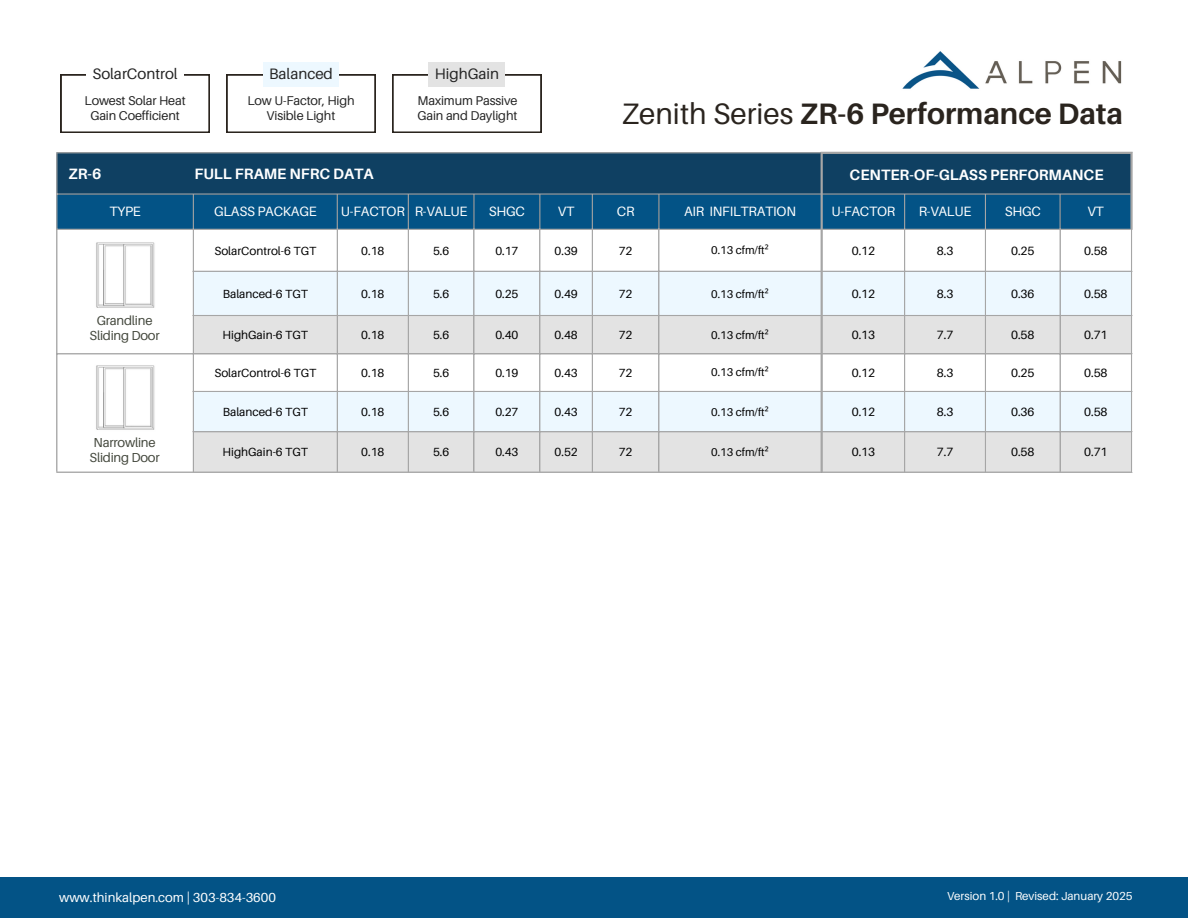
<style>
.page{position:relative;width:1188px;height:918px;background:#fff}
.page>*{position:absolute;margin:0;border:0;box-sizing:border-box;transform-origin:0 0}
.t1{font:700 29.55px "Aileron";color:#2a241e}
.t2{font:15.15px "Aileron";color:#242424}
.t3{font:700 15px "Aileron";color:#fff}
.t4{font:13.5px "Aileron";letter-spacing:-.015em;color:#fff}
.t5{font:13.05px/15.1px "Aileron";letter-spacing:-.015em;color:#44483d;text-align:center}
.t6{font:13.05px "Aileron";color:#fff}
.t7{font:12.75px/14.9px "Aileron";letter-spacing:-.01em;color:#242424;text-align:center}
.t8{font:12px "Aileron";color:#000}
.t9{font:11.85px "Aileron";color:#000}
.t10{font:11.55px "Aileron";color:#fff}
.t11{font:11.25px "Aileron";color:#000}
.s1{font-weight:400}
.s2{font-family:"Noto Sans"}
</style>
<div class="page">
<div style="left:57px;top:153px;width:1073px;height:41px;background:#0f4062"></div>
<div style="left:57px;top:195px;width:1073px;height:34px;background:#035386"></div>
<svg style="left:57px;top:230px;width:1074px;height:162px"></svg>
<div style="left:194px;top:272px;width:937px;height:43px;background:#edf8ff"></div>
<svg style="left:194px;top:316px;width:937px;height:156px;fill:#e3e3e3"></svg>
<hr style="left:56px;top:153px;width:1px;height:319px;background:#a6a6a6">
<hr style="left:193px;top:195px;width:1px;height:277px;background:#a6a6a6">
<hr style="left:337px;top:195px;width:1px;height:277px;background:#a6a6a6">
<hr style="left:408px;top:195px;width:1px;height:277px;background:#a6a6a6">
<hr style="left:473px;top:195px;width:2px;height:277px;background:#a6a6a6">
<hr style="left:539px;top:195px;width:1px;height:277px;background:#a6a6a6">
<hr style="left:592px;top:195px;width:1px;height:277px;background:#a6a6a6">
<hr style="left:658px;top:195px;width:1px;height:277px;background:#a6a6a6">
<hr style="left:904px;top:195px;width:1px;height:277px;background:#a6a6a6">
<hr style="left:985px;top:195px;width:1px;height:277px;background:#a6a6a6">
<hr style="left:1060px;top:195px;width:1px;height:277px;background:#a6a6a6">
<hr style="left:1131px;top:230px;width:1px;height:242px;background:#a6a6a6">
<hr style="left:56px;top:152px;width:765px;height:1px;background:#a6a6a6">
<hr style="left:56px;top:194px;width:1074px;height:1px;background:#a6a6a6">
<hr style="left:56px;top:229px;width:1074px;height:1px;background:#a6a6a6">
<hr style="left:193px;top:271px;width:939px;height:1px;background:#a6a6a6">
<hr style="left:193px;top:315px;width:939px;height:1px;background:#a6a6a6">
<hr style="left:56px;top:353px;width:1076px;height:1px;background:#a6a6a6">
<hr style="left:193px;top:391px;width:939px;height:1px;background:#a6a6a6">
<hr style="left:193px;top:431px;width:939px;height:1px;background:#a6a6a6">
<hr style="left:56px;top:472px;width:1076px;height:1px;background:#a6a6a6">
<hr style="left:821px;top:154px;width:2px;height:319px;background:#a6a6a6">
<hr style="left:1130px;top:154px;width:3px;height:76px;background:#a6a6a6">
<hr style="left:821px;top:152px;width:312px;height:2px;background:#a6a6a6">
<svg style="left:227px;top:75px;width:148px;height:58px"></svg>
<svg style="left:393px;top:75px;width:148px;height:58px"></svg>
<img style="left:902px;top:51px;width:220px;height:38px">
<svg style="left:61px;top:75px;width:148px;height:58px"></svg>
<div style="left:0;top:878px;width:1188px;height:40px;background:#035386"></div>
<div style="left:263px;top:63px;width:76px;height:24px;background:#edf8ff"></div>
<div style="left:429px;top:63px;width:76px;height:24px;background:#e3e3e3"></div>
<div style="left:86px;top:63px;width:98px;height:24px;background:#fff"></div>
<img style="left:92px;top:241px;width:65px;height:71px">
<img style="left:92px;top:363px;width:65px;height:67px">
<p class="t2" style="left:435px;top:64px;width:66px">HighGain</p>
<p class="t7" style="left:417px;top:93px;width:101px;text-align:left">Maximum Passive<br>Gain and Daylight</p>
<p class="t2" style="left:93px;top:64px;width:87px">SolarControl</p>
<p class="t7" style="left:84px;top:93px;width:103px">Lowest Solar Heat<br>Gain Coefficient</p>
<p class="t1" style="left:622px;top:96px;width:503px"><span class="s1">Zenith Series</span> ZR-6 Performance Data</p>
<p class="t2" style="left:269px;top:64px;width:65px">Balanced</p>
<p class="t7" style="left:247px;top:93px;width:109px">Low U-Factor, High<br>Visible Light</p>
<h2 class="t3" style="left:68px;top:165px;width:34px">ZR-6</h2>
<h2 class="t3" style="left:195px;top:165px;width:181px">FULL FRAME NFRC DATA</h2>
<h3 class="t3" style="left:850px;top:165px;width:256px">CENTER-OF-GLASS PERFORMANCE</h3>
<h2 class="t4" style="left:109px;top:203px;width:33px">TYPE</h2>
<h3 class="t4" style="left:214px;top:203px;width:104px">GLASS PACKAGE</h3>
<h2 class="t4" style="left:341px;top:203px;width:65px">U-FACTOR</h2>
<h3 class="t4" style="left:415px;top:203px;width:54px">R-VALUE</h3>
<p class="t4" style="left:489px;top:203px;width:38px">SHGC</p>
<h1 class="t4" style="left:558px;top:203px;width:18px">VT</h1>
<p class="t4" style="left:617px;top:203px;width:19px">CR</p>
<p class="t4" style="left:684px;top:203px;width:114px">AIR INFILTRATION</p>
<p class="t4" style="left:832px;top:203px;width:65px">U-FACTOR</p>
<p class="t4" style="left:919px;top:203px;width:54px">R-VALUE</p>
<p class="t4" style="left:1005px;top:203px;width:38px">SHGC</p>
<p class="t4" style="left:1087px;top:203px;width:18px">VT</p>
<p class="t9" style="left:214px;top:243px;width:103px">SolarControl-6 TGT</p>
<p class="t9" style="left:361px;top:243px;width:25px">0.18</p>
<p class="t9" style="left:433px;top:243px;width:18px">5.6</p>
<p class="t9" style="left:495px;top:243px;width:25px">0.17</p>
<p class="t9" style="left:555px;top:243px;width:25px">0.39</p>
<p class="t9" style="left:619px;top:243px;width:15px">72</p>
<p class="t11" style="left:711px;top:243px;width:59px">0.13 cfm/ft<span class="s2">²</span></p>
<p class="t8" style="left:852px;top:243px;width:25px">0.12</p>
<p class="t8" style="left:937px;top:243px;width:18px">8.3</p>
<p class="t8" style="left:1011px;top:243px;width:25px">0.25</p>
<p class="t8" style="left:1084px;top:243px;width:25px">0.58</p>
<p class="t9" style="left:223px;top:286px;width:87px">Balanced-6 TGT</p>
<p class="t9" style="left:361px;top:286px;width:25px">0.18</p>
<p class="t9" style="left:433px;top:286px;width:18px">5.6</p>
<p class="t9" style="left:495px;top:286px;width:25px">0.25</p>
<p class="t9" style="left:555px;top:286px;width:25px">0.49</p>
<p class="t9" style="left:619px;top:286px;width:15px">72</p>
<p class="t11" style="left:711px;top:287px;width:59px">0.13 cfm/ft<span class="s2">²</span></p>
<p class="t8" style="left:852px;top:286px;width:25px">0.12</p>
<p class="t8" style="left:937px;top:286px;width:18px">8.3</p>
<p class="t8" style="left:1011px;top:286px;width:25px">0.36</p>
<p class="t8" style="left:1084px;top:286px;width:25px">0.58</p>
<p class="t9" style="left:223px;top:327px;width:87px">HighGain-6 TGT</p>
<p class="t9" style="left:361px;top:327px;width:25px">0.18</p>
<p class="t9" style="left:433px;top:327px;width:18px">5.6</p>
<p class="t9" style="left:495px;top:327px;width:25px">0.40</p>
<p class="t9" style="left:555px;top:327px;width:25px">0.48</p>
<p class="t9" style="left:619px;top:327px;width:15px">72</p>
<p class="t11" style="left:711px;top:328px;width:59px">0.13 cfm/ft<span class="s2">²</span></p>
<p class="t8" style="left:852px;top:327px;width:25px">0.13</p>
<p class="t8" style="left:937px;top:327px;width:18px">7.7</p>
<p class="t8" style="left:1011px;top:327px;width:25px">0.58</p>
<p class="t8" style="left:1084px;top:327px;width:25px">0.71</p>
<p class="t9" style="left:214px;top:366px;width:103px">SolarControl-6 TGT</p>
<p class="t9" style="left:361px;top:366px;width:25px">0.18</p>
<p class="t9" style="left:433px;top:366px;width:18px">5.6</p>
<p class="t9" style="left:495px;top:366px;width:25px">0.19</p>
<p class="t9" style="left:555px;top:366px;width:25px">0.43</p>
<p class="t9" style="left:619px;top:366px;width:15px">72</p>
<p class="t11" style="left:711px;top:365px;width:59px">0.13 cfm/ft<span class="s2">²</span></p>
<p class="t8" style="left:852px;top:366px;width:25px">0.12</p>
<p class="t8" style="left:937px;top:366px;width:18px">8.3</p>
<p class="t8" style="left:1011px;top:366px;width:25px">0.25</p>
<p class="t8" style="left:1084px;top:366px;width:25px">0.58</p>
<p class="t9" style="left:223px;top:404px;width:87px">Balanced-6 TGT</p>
<p class="t9" style="left:361px;top:404px;width:25px">0.18</p>
<p class="t9" style="left:433px;top:404px;width:18px">5.6</p>
<p class="t9" style="left:495px;top:404px;width:25px">0.27</p>
<p class="t9" style="left:555px;top:404px;width:25px">0.43</p>
<p class="t9" style="left:619px;top:404px;width:15px">72</p>
<p class="t11" style="left:711px;top:405px;width:59px">0.13 cfm/ft<span class="s2">²</span></p>
<p class="t8" style="left:852px;top:404px;width:25px">0.12</p>
<p class="t8" style="left:937px;top:404px;width:18px">8.3</p>
<p class="t8" style="left:1011px;top:404px;width:25px">0.36</p>
<p class="t8" style="left:1084px;top:404px;width:25px">0.58</p>
<p class="t9" style="left:223px;top:445px;width:87px">HighGain-6 TGT</p>
<p class="t9" style="left:361px;top:445px;width:25px">0.18</p>
<p class="t9" style="left:433px;top:445px;width:18px">5.6</p>
<p class="t9" style="left:495px;top:445px;width:25px">0.43</p>
<p class="t9" style="left:555px;top:445px;width:25px">0.52</p>
<p class="t9" style="left:619px;top:445px;width:15px">72</p>
<p class="t11" style="left:711px;top:445px;width:59px">0.13 cfm/ft<span class="s2">²</span></p>
<p class="t8" style="left:852px;top:445px;width:25px">0.13</p>
<p class="t8" style="left:937px;top:445px;width:18px">7.7</p>
<p class="t8" style="left:1011px;top:445px;width:25px">0.58</p>
<p class="t8" style="left:1084px;top:445px;width:25px">0.71</p>
<p class="t5" style="left:90px;top:313px;width:72px">Grandline<br>Sliding Door</p>
<p class="t5" style="left:90px;top:435px;width:72px">Narrowline<br>Sliding Door</p>
<p class="t6" style="left:59px;top:889px;width:218px">www.thinkalpen.com | 303-834-3600</p>
<h3 class="t10" style="left:947px;top:889px;width:187px">Version 1.0 | Revised: January 2025</h3>
</div>
